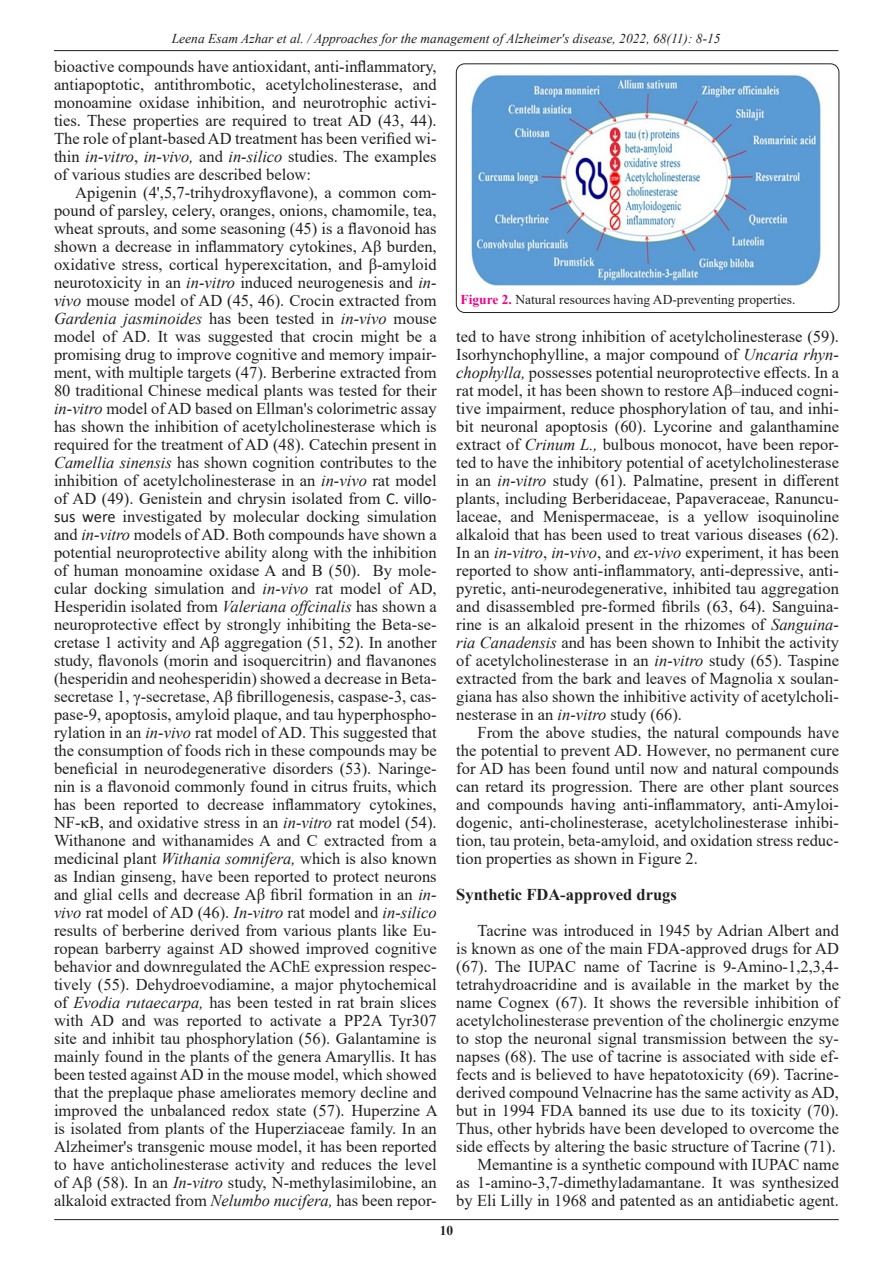
<style>
.page{position:relative;width:893px;height:1263px;background:#fff}
.page>*{position:absolute;margin:0;border:0;box-sizing:border-box;transform-origin:0 0}
.t1{font:16.5px/18px "Times New Roman";color:#231f20;text-align:justify}
.t2{font:700 16.5px "Times New Roman";color:#231f20}
.t3{font:italic 13.5px "Times New Roman";color:#231f20}
.t4{font:13.5px "Times New Roman";color:#231f20}
.t5{font:700 13.5px "Times New Roman";color:#231f20}
.s1{font-style:italic}
.s2{font-family:"Calibri"}
.s3{font-weight:700;color:#ed028c}
</style>
<div class="page">
<hr style="left:54px;top:50px;width:784px;height:1px;background:#231f20">
<hr style="left:54px;top:1219px;width:785px;height:1px;background:#231f20">
<div style="left:456px;top:64px;width:383px;height:249px;border:1px solid #231f20;border-radius:9px"></div>
<img style="left:471px;top:75px;width:350px;height:211px">
<p class="t3" style="left:172px;top:29px;width:550px">Leena Esam Azhar et al. / Approaches for the management of Alzheimer's disease, 2022, 68(11): 8-15</p>
<p class="t1" style="left:54px;top:57px;width:384px">bioactive compounds have antioxidant, anti-inflammatory, antiapoptotic, antithrombotic, acetylcholinesterase, and monoamine oxidase inhibition, and neurotrophic activi&shy;ties. These properties are required to treat AD (43, 44).<br>The role of plant-based AD treatment has been verified wi&shy;thin <span class="s1">in-vitro</span>, <span class="s1">in-vivo,</span> and <span class="s1">in-silico</span> studies. The examples of various studies are described below:</p>
<p class="t1" style="left:54px;top:183px;width:385px;text-indent:21px">Apigenin (4',5,7-trihydroxyflavone), a common com&shy;pound of parsley, celery, oranges, onions, chamomile, tea, wheat sprouts, and some seasoning (45) is a flavonoid has shown a decrease in inflammatory cytokines, Aβ burden, oxidative stress, cortical hyperexcitation, and β-amyloid neurotoxicity in an <span class="s1">in-vitro</span> induced neurogenesis and <span class="s1">in&shy;vivo</span> mouse model of AD (45, 46). Crocin extracted from <span class="s1">Gardenia jasminoides</span> has been tested in <span class="s1">in-vivo</span> mouse model of AD. It was suggested that crocin might be a promising drug to improve cognitive and memory impair&shy;ment, with multiple targets (47). Berberine extracted from 80 traditional Chinese medical plants was tested for their <span class="s1">in-vitro</span> model of AD based on Ellman's colorimetric assay has shown the inhibition of acetylcholinesterase which is required for the treatment of AD (48). Catechin present in <span class="s1">Camellia sinensis</span> has shown cognition contributes to the inhibition of acetylcholinesterase in an <span class="s1">in-vivo</span> rat model of AD (49). Genistein and chrysin isolated from <span class="s2">C. villo&shy;sus were</span> investigated by molecular docking simulation and <span class="s1">in-vitro</span> models of AD. Both compounds have shown a potential neuroprotective ability along with the inhibition of human monoamine oxidase A and B (50). By mole&shy;cular docking simulation and <span class="s1">in-vivo</span> rat model of AD, Hesperidin isolated from <span class="s1">Valeriana offcinalis</span> has shown a neuroprotective effect by strongly inhibiting the Beta-se&shy;cretase 1 activity and Aβ aggregation (51, 52). In another study, flavonols (morin and isoquercitrin) and flavanones (hesperidin and neohesperidin) showed a decrease in Beta&shy;secretase 1, γ-secretase, Aβ fibrillogenesis, caspase-3, cas&shy;pase-9, apoptosis, amyloid plaque, and tau hyperphospho&shy;rylation in an <span class="s1">in-vivo</span> rat model of AD. This suggested that the consumption of foods rich in these compounds may be beneficial in neurodegenerative disorders (53). Naringe&shy;nin is a flavonoid commonly found in citrus fruits, which has been reported to decrease inflammatory cytokines, NF-κB, and oxidative stress in an <span class="s1">in-vitro</span> rat model (54).<br>Withanone and withanamides A and C extracted from a medicinal plant <span class="s1">Withania somnifera,</span> which is also known as Indian ginseng, have been reported to protect neurons and glial cells and decrease Aβ fibril formation in an <span class="s1">in&shy;vivo</span> rat model of AD (46). <span class="s1">In-vitro</span> rat model and <span class="s1">in-silico </span>results of berberine derived from various plants like Eu&shy;ropean barberry against AD showed improved cognitive behavior and downregulated the AChE expression respec&shy;tively (55). Dehydroevodiamine, a major phytochemical of <span class="s1">Evodia rutaecarpa,</span> has been tested in rat brain slices with AD and was reported to activate a PP2A Tyr307 site and inhibit tau phosphorylation (56). Galantamine is mainly found in the plants of the genera Amaryllis. It has been tested against AD in the mouse model, which showed that the preplaque phase ameliorates memory decline and improved the unbalanced redox state (57). Huperzine A is isolated from plants of the Huperziaceae family. In an Alzheimer's transgenic mouse model, it has been reported to have anticholinesterase activity and reduces the level of Aβ (58). In an <span class="s1">In-vitro</span> study, N-methylasimilobine, an alkaloid extracted from <span class="s1">Nelumbo nucifera,</span> has been repor-</p>
<p class="t4" style="left:460px;top:290px;width:336px"><span class="s3">Figure 2.</span> Natural resources having AD-preventing properties.</p>
<p class="t1" style="left:456px;top:327px;width:384px">ted to have strong inhibition of acetylcholinesterase (59).<br>Isorhynchophylline, a major compound of <span class="s1">Uncaria rhyn&shy;chophylla,</span> possesses potential neuroprotective effects. In a rat model, it has been shown to restore Aβ–induced cogni&shy;tive impairment, reduce phosphorylation of tau, and inhi&shy;bit neuronal apoptosis (60). Lycorine and galanthamine extract of <span class="s1">Crinum L.,</span> bulbous monocot, have been repor&shy;ted to have the inhibitory potential of acetylcholinesterase in an <span class="s1">in-vitro</span> study (61). Palmatine, present in different plants, including Berberidaceae, Papaveraceae, Ranuncu&shy;laceae, and Menispermaceae, is a yellow isoquinoline alkaloid that has been used to treat various diseases (62).<br>In an <span class="s1">in-vitro</span>, <span class="s1">in-vivo</span>, and <span class="s1">ex-vivo</span> experiment, it has been reported to show anti-inflammatory, anti-depressive, anti&shy;pyretic, anti-neurodegenerative, inhibited tau aggregation and disassembled pre-formed fibrils (63, 64). Sanguina&shy;rine is an alkaloid present in the rhizomes of <span class="s1">Sanguina&shy;ria Canadensis</span> and has been shown to Inhibit the activity of acetylcholinesterase in an <span class="s1">in-vitro</span> study (65). Taspine extracted from the bark and leaves of Magnolia x soulan&shy;giana has also shown the inhibitive activity of acetylcholi&shy;nesterase in an <span class="s1">in-vitro</span> study (66).</p>
<p class="t1" style="left:456px;top:723px;width:384px;text-indent:21px">From the above studies, the natural compounds have the potential to prevent AD. However, no permanent cure for AD has been found until now and natural compounds can retard its progression. There are other plant sources and compounds having anti-inflammatory, anti-Amyloi&shy;dogenic, anti-cholinesterase, acetylcholinesterase inhibi&shy;tion, tau protein, beta-amyloid, and oxidation stress reduc&shy;tion properties as shown in Figure 2.</p>
<p class="t2" style="left:456px;top:883px;width:222px">Synthetic FDA-approved drugs</p>
<p class="t1" style="left:456px;top:921px;width:384px;text-indent:21px">Tacrine was introduced in 1945 by Adrian Albert and is known as one of the main FDA-approved drugs for AD (67). The IUPAC name of Tacrine is 9-Amino-1,2,3,4- tetrahydroacridine and is available in the market by the name Cognex (67). It shows the reversible inhibition of acetylcholinesterase prevention of the cholinergic enzyme to stop the neuronal signal transmission between the sy&shy;napses (68). The use of tacrine is associated with side ef&shy;fects and is believed to have hepatotoxicity (69). Tacrine&shy;derived compound Velnacrine has the same activity as AD, but in 1994 FDA banned its use due to its toxicity (70).<br>Thus, other hybrids have been developed to overcome the side effects by altering the basic structure of Tacrine (71).</p>
<p class="t1" style="left:456px;top:1155px;width:384px;text-indent:21px">Memantine is a synthetic compound with IUPAC name as 1-amino-3,7-dimethyladamantane. It was synthesized by Eli Lilly in 1968 and patented as an antidiabetic agent.</p>
<p class="t5" style="left:440px;top:1220px;width:15px">10</p>
</div>
